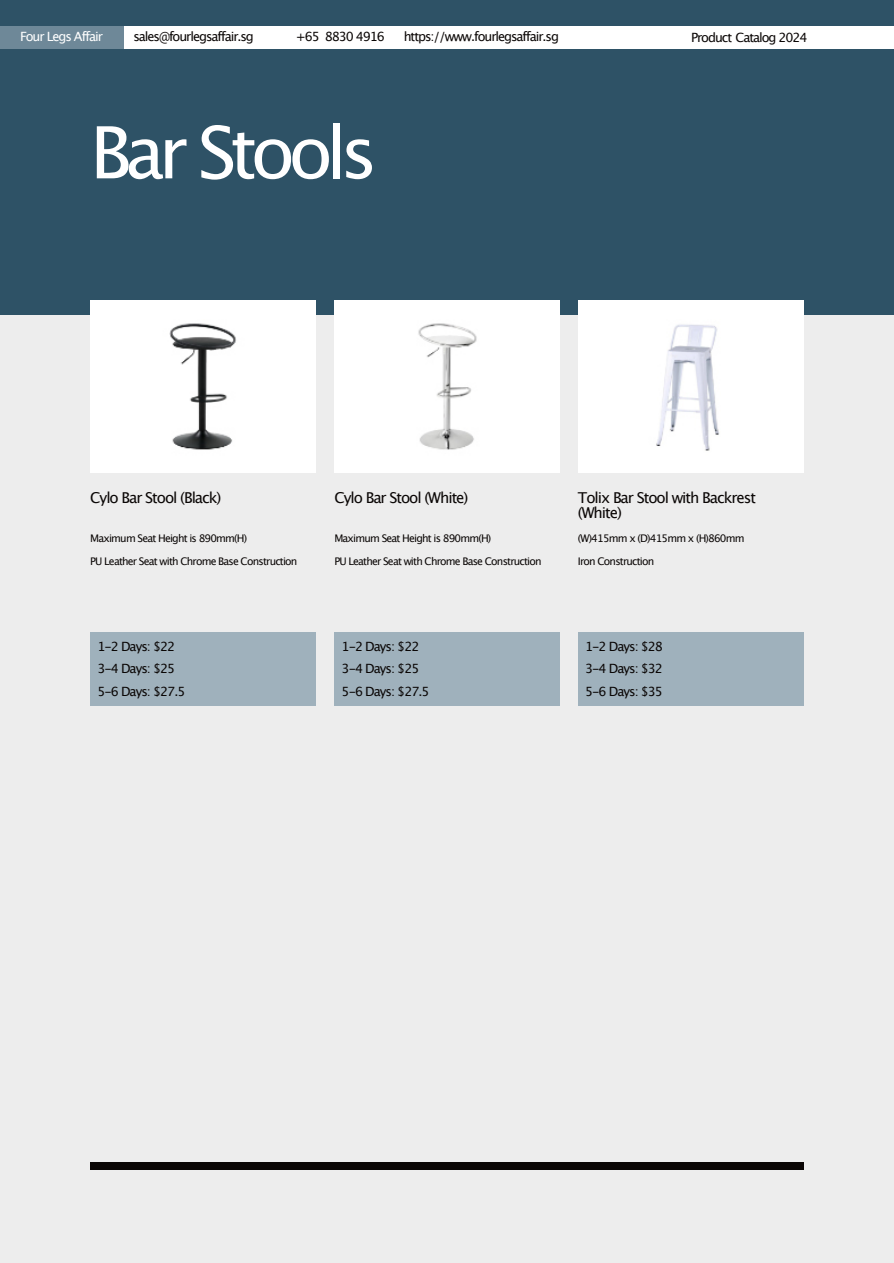
<style>
.page{position:relative;width:894px;height:1263px;background:#fff}
.page>*{position:absolute;margin:0;border:0;box-sizing:border-box;transform-origin:0 0}
.t1{font:72px "Lucida Grande";letter-spacing:-.09em;color:#fff}
.t2{font:15px/15px "Lucida Grande";letter-spacing:-.07em;color:#0a0605}
.t3{font:12.75px/22.5px "Lucida Grande";letter-spacing:-.08em;color:#0a0605}
.t4{font:12.75px "Lucida Grande";letter-spacing:-.08em;color:#fff}
.t5{font:10.5px/22.5px "Lucida Grande";letter-spacing:-.075em;color:#0a0605}
</style>
<div class="page">
<div style="left:0;top:315px;width:893px;height:948px;background:#ededed"></div>
<div style="left:0;top:0;width:893px;height:315px;background:#2e5266"></div>
<div style="left:0;top:26px;width:124px;height:23px;background:#6e8898"></div>
<div style="left:124px;top:26px;width:769px;height:23px;background:#fff"></div>
<div style="left:90px;top:1163px;width:713px;height:7px;background:#0a0605"></div>
<div style="left:90px;top:632px;width:226px;height:73px;background:#9fb1bc"></div>
<div style="left:90px;top:300px;width:226px;height:173px;background:#fff"></div>
<div style="left:334px;top:632px;width:226px;height:73px;background:#9fb1bc"></div>
<div style="left:334px;top:300px;width:226px;height:173px;background:#fff"></div>
<div style="left:577px;top:632px;width:226px;height:73px;background:#9fb1bc"></div>
<div style="left:577px;top:300px;width:226px;height:173px;background:#fff"></div>
<img style="left:169px;top:323px;width:67px;height:127px">
<img style="left:418px;top:323px;width:59px;height:127px">
<img style="left:656px;top:324px;width:63px;height:127px">
<p class="t4" style="left:20px;top:31px;width:84px">Four Legs Affair</p>
<p class="t3" style="left:133px;top:26px;width:122px">sales@fourlegsaffair.sg</p>
<p class="t3" style="left:295px;top:26px;width:91px">+65 8830 4916</p>
<p class="t3" style="left:403px;top:26px;width:157px">https://www.fourlegsaffair.sg</p>
<p class="t3" style="left:691px;top:27px;width:118px">Product Catalog 2024</p>
<h1 class="t1" style="left:90px;top:122px;width:289px">Bar Stools</h1>
<p class="t2" style="left:90px;top:491px;width:133px">Cylo Bar Stool (Black)</p>
<p class="t2" style="left:334px;top:491px;width:135px">Cylo Bar Stool (White)</p>
<p class="t2" style="left:577px;top:491px;width:180px">Tolix Bar Stool with Backrest (White)</p>
<p class="t5" style="left:90px;top:528px;width:209px">Maximum Seat Height is 890mm(H)<br>PU Leather Seat with Chrome Base Construction</p>
<p class="t5" style="left:334px;top:528px;width:209px">Maximum Seat Height is 890mm(H)<br>PU Leather Seat with Chrome Base Construction</p>
<p class="t5" style="left:577px;top:528px;width:168px">(W)415mm x (D)415mm x (H)860mm<br>Iron Construction</p>
<p class="t3" style="left:97px;top:636px;width:89px">1-2 Days: $22<br>3-4 Days: $25<br>5-6 Days: $27.5</p>
<p class="t3" style="left:341px;top:636px;width:89px">1-2 Days: $22<br>3-4 Days: $25<br>5-6 Days: $27.5</p>
<p class="t3" style="left:585px;top:636px;width:79px;text-align:justify">1-2 Days: $28<br>3-4 Days: $32<br>5-6 Days: $35</p>
</div>
